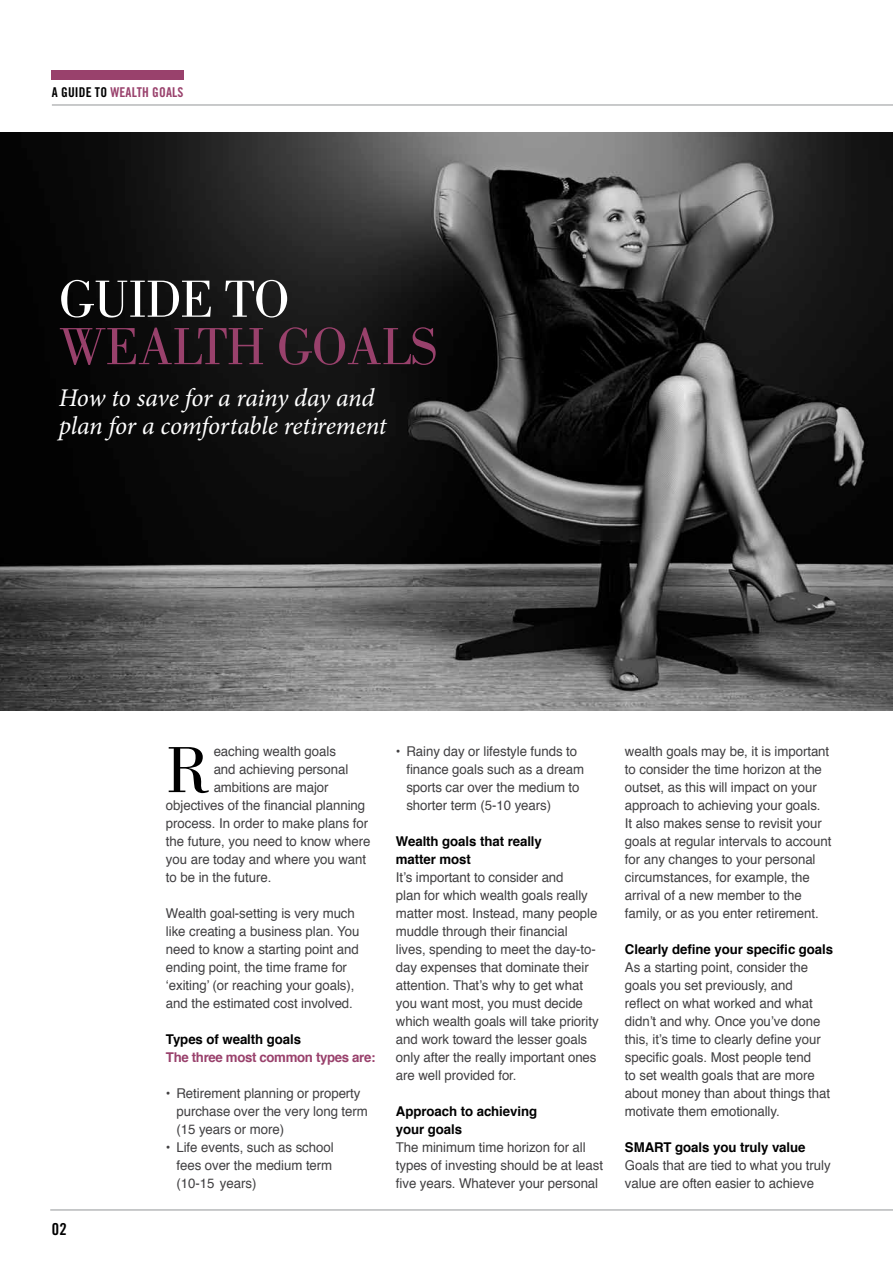
<style>
.page{position:relative;width:893px;height:1263px;background:#fff}
.page>*{position:absolute;margin:0;border:0;box-sizing:border-box;transform-origin:0 0}
.t1{font:67.35px "Bodoni";color:#000}
.t2{font:54px "Bodoni";letter-spacing:-.02em;color:#99416c}
.t3{font:54px "Bodoni";letter-spacing:-.02em;color:#fff}
.t4{font:italic 25.5px/28.5px "Minion Pro";letter-spacing:-.01em;color:#fff}
.t5{font:16.5px "Trade Gothic Bold Cond Twenty";color:#000}
.t6{font:13.5px/18px "Helvetica";letter-spacing:-.005em;color:#414042}
.t7{font:700 13.5px/18px "Helvetica";letter-spacing:-.005em;color:#000}
.t8{font:700 13.5px "Helvetica";letter-spacing:-.025em;color:#99416c}
.t9{font:13.5px "Trade Gothic Bold Cond Twenty";letter-spacing:.01em;color:#99416c}
.s1{color:#000}
</style>
<div class="page">
<div style="left:51px;top:70px;width:132px;height:10px;background:#99416c"></div>
<img style="left:0;top:133px;width:892px;height:577px">
<hr style="left:52px;top:105px;width:840px;height:1px;background:#939598">
<hr style="left:50px;top:1209px;width:842px;height:1px;background:#939598">
<p class="t9" style="left:52px;top:84px;width:133px"><span class="s1">A GUIDE TO</span> WEALTH GOALS</p>
<h2 class="t3" style="left:59px;top:269px;width:233px">GUIDE TO</h2>
<h2 class="t2" style="left:59px;top:316px;width:380px">WEALTH GOALS</h2>
<h3 class="t4" style="left:59px;top:383px;width:330px">How to save for a rainy day and plan for a comfortable retirement</h3>
<p class="t5" style="left:52px;top:1219px;width:16px">02</p>
<h1 class="t1" style="left:166px;top:732px;width:46px">R</h1>
<p class="t6" style="left:214px;top:743px;width:124px">eaching wealth goals</p>
<p class="t6" style="left:214px;top:761px;width:136px">and achieving personal</p>
<p class="t6" style="left:214px;top:779px;width:116px">ambitions are major</p>
<p class="t6" style="left:166px;top:797px;width:201px">objectives of the financial planning</p>
<p class="t6" style="left:166px;top:815px;width:204px">process. In order to make plans for</p>
<p class="t6" style="left:166px;top:833px;width:206px">the future, you need to know where</p>
<p class="t6" style="left:166px;top:851px;width:202px">you are today and where you want</p>
<p class="t6" style="left:166px;top:869px;width:107px">to be in the future.</p>
<p class="t6" style="left:166px;top:905px;width:195px">Wealth goal-setting is very much like creating a business plan. You need to know a starting point and ending point, the time frame for ‘exiting’ (or reaching your goals), and the estimated cost involved.</p>
<p class="t7" style="left:166px;top:1031px;width:137px">Types of wealth goals</p>
<p class="t8" style="left:166px;top:1052px;width:211px">The three most common types are:</p>
<p class="t6" style="left:176px;top:1085px;width:193px;text-indent:-11px">• Retirement planning or property purchase over the very long term (15 years or more)</p>
<p class="t6" style="left:176px;top:1139px;width:159px;text-align:justify;text-indent:-11px">• Life events, such as school fees over the medium term (10-15 years)</p>
<p class="t6" style="left:406px;top:743px;width:179px;text-indent:-11px">• Rainy day or lifestyle funds to finance goals such as a dream sports car over the medium to shorter term (5-10 years)</p>
<p class="t7" style="left:396px;top:833px;width:148px">Wealth goals that really matter most</p>
<p class="t6" style="left:396px;top:869px;width:204px">It’s important to consider and<br>plan for which wealth goals really matter most. Instead, many people muddle through their financial lives, spending to meet the day-to&shy;day expenses that dominate their attention. That’s why to get what you want most, you must decide which wealth goals will take priority and work toward the lesser goals only after the really important ones are well provided for.</p>
<p class="t7" style="left:396px;top:1103px;width:143px">Approach to achieving your goals</p>
<p class="t6" style="left:396px;top:1139px;width:209px">The minimum time horizon for all types of investing should be at least five years. Whatever your personal</p>
<p class="t6" style="left:625px;top:743px;width:208px">wealth goals may be, it is important to consider the time horizon at the outset, as this will impact on your approach to achieving your goals.<br>It also makes sense to revisit your goals at regular intervals to account for any changes to your personal circumstances, for example, the arrival of a new member to the family, or as you enter retirement.</p>
<p class="t7" style="left:625px;top:941px;width:210px">Clearly define your specific goals</p>
<p class="t6" style="left:625px;top:959px;width:207px">As a starting point, consider the goals you set previously, and reflect on what worked and what didn’t and why. Once you’ve done this, it’s time to clearly define your specific goals. Most people tend<br>to set wealth goals that are more about money than about things that motivate them emotionally.</p>
<p class="t7" style="left:625px;top:1139px;width:182px">SMART goals you truly value</p>
<p class="t6" style="left:625px;top:1157px;width:207px">Goals that are tied to what you truly value are often easier to achieve</p>
</div>
